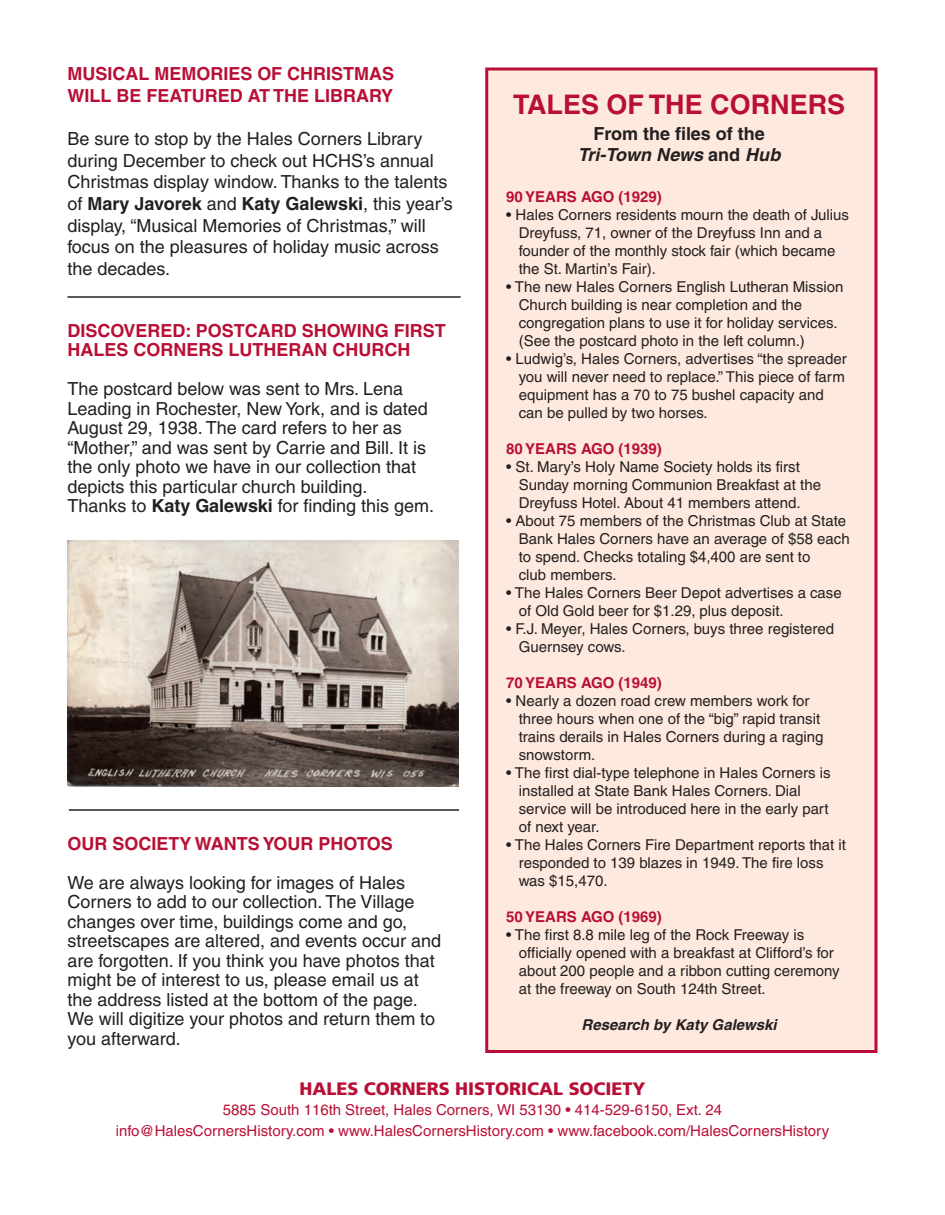
<style>
.page{position:relative;width:945px;height:1215px;background:#fff}
.page>*{position:absolute;margin:0;border:0;box-sizing:border-box;transform-origin:0 0}
.t1{font:700 27px "Helvetica";color:#b90f36}
.t2{font:18px/19.5px "Helvetica";color:#231f20}
.t3{font:700 18px/21.6px "Helvetica";color:#b90f36}
.t4{font:700 18px/21.6px "Helvetica";color:#231f20;text-align:center}
.t5{font:900 18px "Frutiger";color:#b90f36}
.t6{font:15px/18px "Helvetica";color:#231f20}
.t7{font:15px/20.2px "Helvetica";color:#b90f36;text-align:center}
.t8{font:700 15px "Helvetica";color:#b90f36}
.t9{font:italic 700 15px "Helvetica";letter-spacing:.005em;color:#231f20}
.s1{font-weight:700}
.s2{font-style:italic}
</style>
<div class="page">
<div style="left:488px;top:70px;width:387px;height:980px;background:#fde9dd"></div>
<div style="left:485px;top:68px;width:393px;height:985px;border:3px solid #b90f36"></div>
<img style="left:68px;top:540px;width:391px;height:247px">
<hr style="left:68px;top:296px;width:393px;height:2px;background:#231f20">
<hr style="left:69px;top:809px;width:390px;height:2px;background:#231f20">
<p class="t3" style="left:68px;top:65px;width:328px">MUSICAL MEMORIES OF CHRISTMAS<br>WILL BE FEATURED AT THE LIBRARY</p>
<p class="t2" style="left:68px;top:130px;width:387px;line-height:21.6px">Be sure to stop by the Hales Corners Library during December to check out HCHS’s annual Christmas display window. Thanks to the talents of <span class="s1">Mary Javorek</span> and <span class="s1">Katy Galewski</span>, this year’s display, “Musical Memories of Christmas,” will focus on the pleasures of holiday music across the decades.</p>
<p class="t3" style="left:68px;top:323px;width:380px;line-height:19.5px">DISCOVERED: POSTCARD SHOWING FIRST<br>HALES CORNERS LUTHERAN CHURCH</p>
<p class="t2" style="left:68px;top:381px;width:368px">The postcard below was sent to Mrs. Lena Leading in Rochester, New York, and is dated August 29, 1938. The card refers to her as “Mother,” and was sent by Carrie and Bill. It is the only photo we have in our collection that depicts this particular church building.<br>Thanks to <span class="s1">Katy Galewski</span> for finding this gem.</p>
<p class="t3" style="left:67px;top:834px;width:327px">OUR SOCIETY WANTS YOUR PHOTOS</p>
<p class="t2" style="left:67px;top:875px;width:375px">We are always looking for images of Hales Corners to add to our collection. The Village changes over time, buildings come and go, streetscapes are altered, and events occur and are forgotten. If you think you have photos that might be of interest to us, please email us at the address listed at the bottom of the page.<br>We will digitize your photos and return them to you afterward.</p>
<h1 class="t1" style="left:513px;top:94px;width:334px">TALES OF THE CORNERS</h1>
<p class="t4" style="left:578px;top:124px;width:204px">From the files of the<br><span class="s2">Tri-Town News</span> and <span class="s2">Hub</span></p>
<p class="t8" style="left:506px;top:192px;width:157px">90 YEARS AGO (1929)</p>
<p class="t6" style="left:519px;top:208px;width:332px;text-indent:-12px">• Hales Corners residents mourn the death of Julius Dreyfuss, 71, owner of the Dreyfuss Inn and a founder of the monthly stock fair (which became the St. Martin’s Fair).</p>
<p class="t6" style="left:519px;top:280px;width:326px;text-indent:-12px">• The new Hales Corners English Lutheran Mission Church building is near completion and the congregation plans to use it for holiday services. (See the postcard photo in the left column.)</p>
<p class="t6" style="left:519px;top:352px;width:329px;text-indent:-12px">• Ludwig’s, Hales Corners, advertises “the spreader you will never need to replace.” This piece of farm equipment has a 70 to 75 bushel capacity and can be pulled by two horses.</p>
<p class="t8" style="left:506px;top:444px;width:157px">80 YEARS AGO (1939)</p>
<p class="t6" style="left:519px;top:460px;width:304px;text-indent:-12px">• St. Mary’s Holy Name Society holds its first<br>Sunday morning Communion Breakfast at the<br>Dreyfuss Hotel. About 41 members attend.</p>
<p class="t6" style="left:519px;top:514px;width:333px;text-indent:-12px">• About 75 members of the Christmas Club at State Bank Hales Corners have an average of $58 each to spend. Checks totaling $4,400 are sent to<br>club members.</p>
<p class="t6" style="left:519px;top:586px;width:325px;text-indent:-12px">• The Hales Corners Beer Depot advertises a case of Old Gold beer for $1.29, plus deposit.</p>
<p class="t6" style="left:519px;top:622px;width:317px;text-indent:-12px">• F.J. Meyer, Hales Corners, buys three registered<br>Guernsey cows.</p>
<p class="t8" style="left:506px;top:678px;width:157px">70 YEARS AGO (1949)</p>
<p class="t6" style="left:519px;top:694px;width:306px;text-indent:-12px">• Nearly a dozen road crew members work for three hours when one of the “big” rapid transit trains derails in Hales Corners during a raging snowstorm.</p>
<p class="t6" style="left:519px;top:766px;width:313px;text-indent:-12px">• The first dial-type telephone in Hales Corners is installed at State Bank Hales Corners. Dial service will be introduced here in the early part of next year.</p>
<p class="t6" style="left:519px;top:838px;width:329px;text-indent:-12px">• The Hales Corners Fire Department reports that it responded to 139 blazes in 1949. The fire loss was $15,470.</p>
<p class="t8" style="left:506px;top:912px;width:157px">50 YEARS AGO (1969)</p>
<p class="t6" style="left:519px;top:928px;width:323px;text-indent:-12px">• The first 8.8 mile leg of the Rock Freeway is officially opened with a breakfast at Clifford’s for about 200 people and a ribbon cutting ceremony at the freeway on South 124th Street.</p>
<p class="t9" style="left:582px;top:1019px;width:197px">Research by Katy Galewski</p>
<p class="t5" style="left:299px;top:1082px;width:348px">HALES CORNERS HISTORICAL SOCIETY</p>
<p class="t7" style="left:116px;top:1101px;width:715px">5885 South 116th Street, Hales Corners, WI 53130 • 414-529-6150, Ext. 24<br>info@HalesCornersHistory.com • www.HalesCornersHistory.com • www.facebook.com/HalesCornersHistory</p>
</div>
